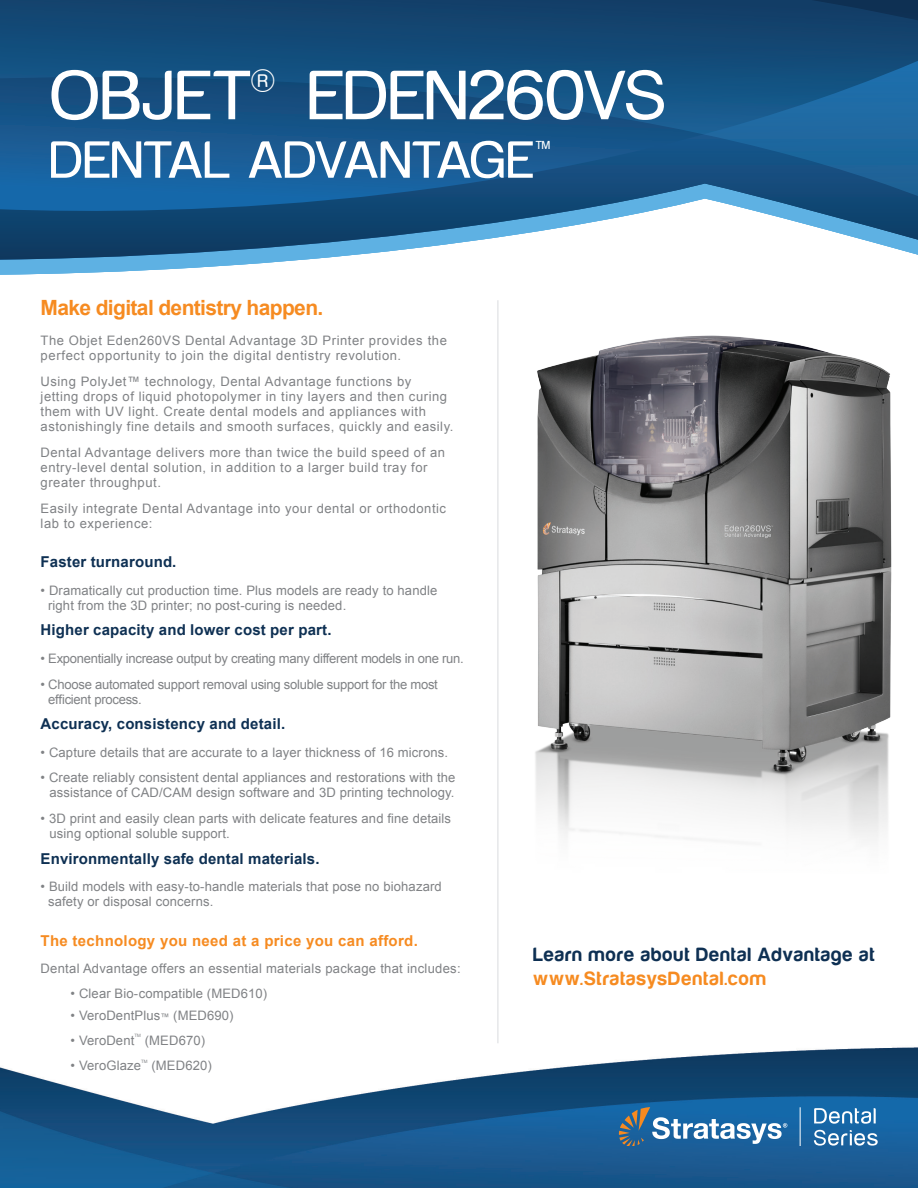
<style>
.page{position:relative;width:918px;height:1188px;background:#fff}
.page>*{position:absolute;margin:0;border:0;box-sizing:border-box;transform-origin:0 0}
.t1{font:72px "Harabara Normal";letter-spacing:-.055em;color:#fff}
.t2{font:54px "Harabara Normal";letter-spacing:-.055em;color:#fff}
.t3{font:31.5px "Harabara Normal";color:#fff}
.t4{font:700 21px "Arial";letter-spacing:-.03em;color:#f68b21}
.t5{font:19.95px "Harabara";letter-spacing:.065em;color:#0e3053}
.t6{font:19.95px "Harabara";letter-spacing:.065em;color:#f68b21}
.t7{font:700 15px "Arial";letter-spacing:.01em;color:#0e3053}
.t8{font:700 15px "Arial";letter-spacing:.02em;color:#f68b21}
.t9{font:13.05px/15px "Arial";letter-spacing:.01em;color:#808285}
.t10{font:13.05px/15px "Arial";letter-spacing:.04em;color:#808285}
.t11{font:13.05px/15px "Arial";letter-spacing:-.02em;color:#808285}
.t12{font:13.05px/15px "Arial";letter-spacing:.05em;color:#808285}
.t13{font:12px "Harabara Normal";color:#fff}
.t14{font:4.5px "Arial";color:#808285}
.s1{font-size:9px}
</style>
<div class="page">
<img style="left:0;top:1047px;width:918px;height:141px">
<svg style="left:0;top:260px;width:299px;height:15px;fill:#5eb1e3"></svg>
<svg style="left:0;top:231px;width:918px;height:29px"></svg>
<svg style="left:0;top:0;width:918px;height:231px;background:#1c5787"></svg>
<hr style="left:800px;top:1107px;width:1px;height:39px;background:#fff">
<svg style="left:619px;top:1107px;width:168px;height:39px;background:#4c82ae"></svg>
<svg style="left:814px;top:1108px;width:62px;height:16px"></svg>
<svg style="left:814px;top:1130px;width:64px;height:16px"></svg>
<hr style="left:497px;top:300px;width:2px;height:743px;background:#e6e7e9">
<img style="left:535px;top:335px;width:357px;height:506px">
<h1 class="t1" style="left:48px;top:58px;width:207px">OBJET</h1>
<h3 class="t3" style="left:250px;top:66px;width:28px">®</h3>
<h1 class="t1" style="left:306px;top:58px;width:363px">EDEN260VS</h1>
<h2 class="t2" style="left:48px;top:132px;width:489px">DENTAL ADVANTAGE</h2>
<p class="t13" style="left:535px;top:139px;width:17px">TM</p>
<h3 class="t4" style="left:41px;top:294px;width:284px">Make digital dentistry happen.</h3>
<p class="t12" style="left:41px;top:333px;width:408px">The Objet Eden260VS Dental Advantage 3D Printer provides the perfect opportunity to join the digital dentistry revolution.</p>
<p class="t10" style="left:41px;top:374px;width:414px">Using PolyJet™ technology, Dental Advantage functions by<br>jetting drops of liquid photopolymer in tiny layers and then curing them with UV light. Create dental models and appliances with astonishingly fine details and smooth surfaces, quickly and easily.</p>
<p class="t10" style="left:41px;top:445px;width:406px">Dental Advantage delivers more than twice the build speed of an entry-level dental solution, in addition to a larger build tray for greater throughput.</p>
<p class="t10" style="left:41px;top:501px;width:407px">Easily integrate Dental Advantage into your dental or orthodontic lab to experience:</p>
<p class="t7" style="left:41px;top:552px;width:137px">Faster turnaround.</p>
<p class="t9" style="left:48px;top:583px;width:391px;text-indent:-8px">• Dramatically cut production time. Plus models are ready to handle right from the 3D printer; no post-curing is needed.</p>
<p class="t7" style="left:41px;top:620px;width:292px">Higher capacity and lower cost per part.</p>
<p class="t11" style="left:41px;top:651px;width:425px">• Exponentially increase output by creating many different models in one run.</p>
<p class="t11" style="left:48px;top:677px;width:391px;text-indent:-8px">• Choose automated support removal using soluble support for the most efficient process.</p>
<p class="t7" style="left:41px;top:714px;width:246px">Accuracy, consistency and detail.</p>
<p class="t9" style="left:41px;top:745px;width:409px">• Capture details that are accurate to a layer thickness of 16 microns.</p>
<p class="t9" style="left:41px;top:771px;width:416px;text-align:right">• Create reliably consistent dental appliances and restorations with the assistance of CAD/CAM design software and 3D printing technology.</p>
<p class="t9" style="left:50px;top:811px;width:403px;text-indent:-9px">• 3D print and easily clean parts with delicate features and fine details using optional soluble support.</p>
<p class="t7" style="left:41px;top:849px;width:280px">Environmentally safe dental materials.</p>
<p class="t9" style="left:48px;top:879px;width:395px;text-indent:-8px">• Build models with easy-to-handle materials that pose no biohazard safety or disposal concerns.</p>
<p class="t8" style="left:41px;top:931px;width:379px">The technology you need at a price you can afford.</p>
<p class="t9" style="left:41px;top:961px;width:422px">Dental Advantage offers an essential materials package that includes:</p>
<p class="t9" style="left:71px;top:986px;width:198px">• Clear Bio-compatible (MED610)</p>
<p class="t9" style="left:71px;top:1008px;width:165px">• VeroDentPlus<span class="s1">™</span> (MED690)</p>
<p class="t9" style="left:71px;top:1033px;width:65px">• VeroDent</p>
<p class="t14" style="left:134px;top:1033px;width:8px">TM</p>
<p class="t9" style="left:145px;top:1033px;width:62px">(MED670)</p>
<p class="t9" style="left:71px;top:1059px;width:72px">• VeroGlaze</p>
<p class="t14" style="left:141px;top:1058px;width:8px">TM</p>
<p class="t9" style="left:151px;top:1059px;width:62px">(MED620)</p>
<h3 class="t5" style="left:533px;top:944px;width:343px">Learn more about Dental Advantage at</h3>
<h3 class="t6" style="left:533px;top:968px;width:234px">www.StratasysDental.com</h3>
</div>
